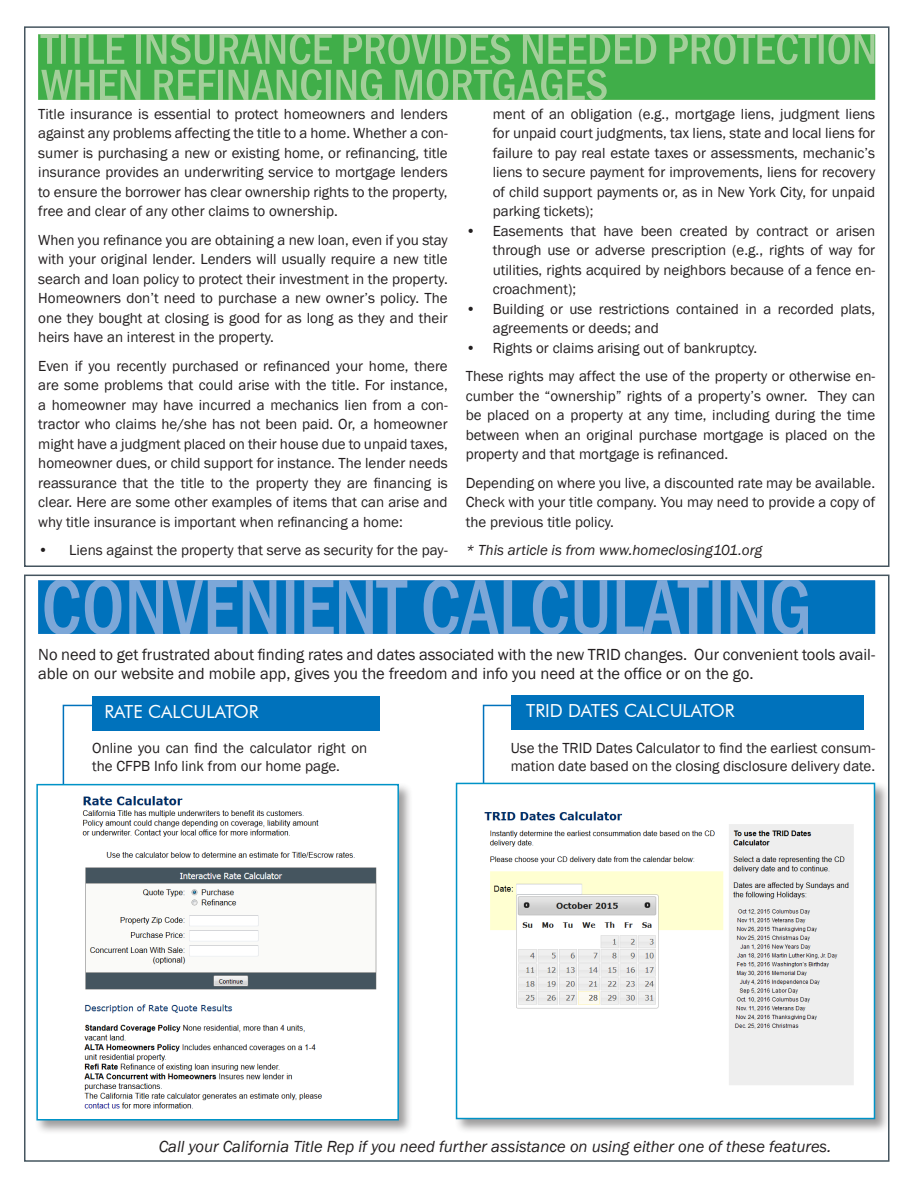
<style>
.page{position:relative;width:918px;height:1188px;background:#fff}
.page>*{position:absolute;margin:0;border:0;box-sizing:border-box;transform-origin:0 0}
.t1{font:18px "Futura BT";color:#fff}
.t2{font:16.5px/19.8px "Franklin Gothic";color:#231f20}
.t3{font:italic 16.5px "Franklin Gothic";color:#231f20}
.t4{font:15px/19.5px "Franklin Gothic";color:#231f20;text-align:justify}
.t5{font:italic 15px "Franklin Gothic";color:#231f20}
</style>
<div class="page">
<svg style="left:482px;top:704px;width:41px;height:77px"></svg>
<div style="left:454px;top:781px;width:436px;height:353px;background:#231f20;opacity:.44"></div>
<img style="left:459px;top:786px;width:413px;height:330px">
<div style="left:456px;top:783px;width:419px;height:336px;border:2px solid #0093c7"></div>
<div style="left:512px;top:695px;width:352px;height:34px;background:#0072bc"></div>
<svg style="left:62px;top:704px;width:30px;height:78px"></svg>
<div style="left:35px;top:782px;width:379px;height:353px;background:#231f20;opacity:.44"></div>
<img style="left:39px;top:787px;width:357px;height:330px">
<div style="left:36px;top:784px;width:363px;height:336px;border:2px solid #0093c7"></div>
<div style="left:92px;top:696px;width:288px;height:35px;background:#0072bc"></div>
<svg style="left:38px;top:581px;width:837px;height:53px;background:#3086c6"></svg>
<svg style="left:38px;top:35px;width:837px;height:65px;background:#60b863"></svg>
<p class="t4" style="left:38px;top:104px;width:411px">Title insurance is essential to protect homeowners and lenders against any problems affecting the title to a home. Whether a con&shy;sumer is purchasing a new or existing home, or refinancing, title insurance provides an underwriting service to mortgage lenders to ensure the borrower has clear ownership rights to the property, free and clear of any other claims to ownership.</p>
<p class="t4" style="left:38px;top:230px;width:411px">When you refinance you are obtaining a new loan, even if you stay with your original lender. Lenders will usually require a new title search and loan policy to protect their investment in the property.<br>Homeowners don’t need to purchase a new owner’s policy. The one they bought at closing is good for as long as they and their heirs have an interest in the property.</p>
<p class="t4" style="left:38px;top:356px;width:411px">Even if you recently purchased or refinanced your home, there are some problems that could arise with the title. For instance, a homeowner may have incurred a mechanics lien from a con&shy;tractor who claims he/she has not been paid. Or, a homeowner might have a judgment placed on their house due to unpaid taxes, homeowner dues, or child support for instance. The lender needs reassurance that the title to the property they are financing is clear. Here are some other examples of items that can arise and why title insurance is important when refinancing a home:</p>
<p class="t4" style="left:38px;top:541px;width:411px">• Liens against the property that serve as security for the pay-</p>
<p class="t4" style="left:493px;top:104px;width:384px">ment of an obligation (e.g., mortgage liens, judgment liens for unpaid court judgments, tax liens, state and local liens for failure to pay real estate taxes or assessments, mechanic’s liens to secure payment for improvements, liens for recovery of child support payments or, as in New York City, for unpaid parking tickets);</p>
<p class="t4" style="left:493px;top:221px;width:384px;text-indent:-27px">• Easements that have been created by contract or arisen through use or adverse prescription (e.g., rights of way for utilities, rights acquired by neighbors because of a fence en&shy;croachment);</p>
<p class="t4" style="left:493px;top:299px;width:384px;text-indent:-27px">• Building or use restrictions contained in a recorded plats, agreements or deeds; and</p>
<p class="t4" style="left:466px;top:338px;width:293px">• Rights or claims arising out of bankruptcy.</p>
<p class="t4" style="left:466px;top:367px;width:411px">These rights may affect the use of the property or otherwise en&shy;cumber the “ownership” rights of a property’s owner. They can be placed on a property at any time, including during the time between when an original purchase mortgage is placed on the property and that mortgage is refinanced.</p>
<p class="t4" style="left:466px;top:473px;width:411px">Depending on where you live, a discounted rate may be available.<br>Check with your title company. You may need to provide a copy of the previous title policy.</p>
<p class="t5" style="left:466px;top:541px;width:298px">* This article is from www.homeclosing101.org</p>
<p class="t2" style="left:38px;top:645px;width:838px">No need to get frustrated about finding rates and dates associated with the new TRID changes. Our convenient tools avail&shy;able on our website and mobile app, gives you the freedom and info you need at the office or on the go.</p>
<p class="t1" style="left:104px;top:701px;width:156px">RATE CALCULATOR</p>
<p class="t1" style="left:526px;top:700px;width:210px">TRID DATES CALCULATOR</p>
<p class="t4" style="left:92px;top:739px;width:277px;line-height:18px">Online you can find the calculator right on the CFPB Info link from our home page.</p>
<p class="t4" style="left:511px;top:739px;width:366px;line-height:18px">Use the TRID Dates Calculator to find the earliest consum&shy;mation date based on the closing disclosure delivery date.</p>
<p class="t3" style="left:159px;top:1136px;width:674px">Call your California Title Rep if you need further assistance on using either one of these features.</p>
</div>
